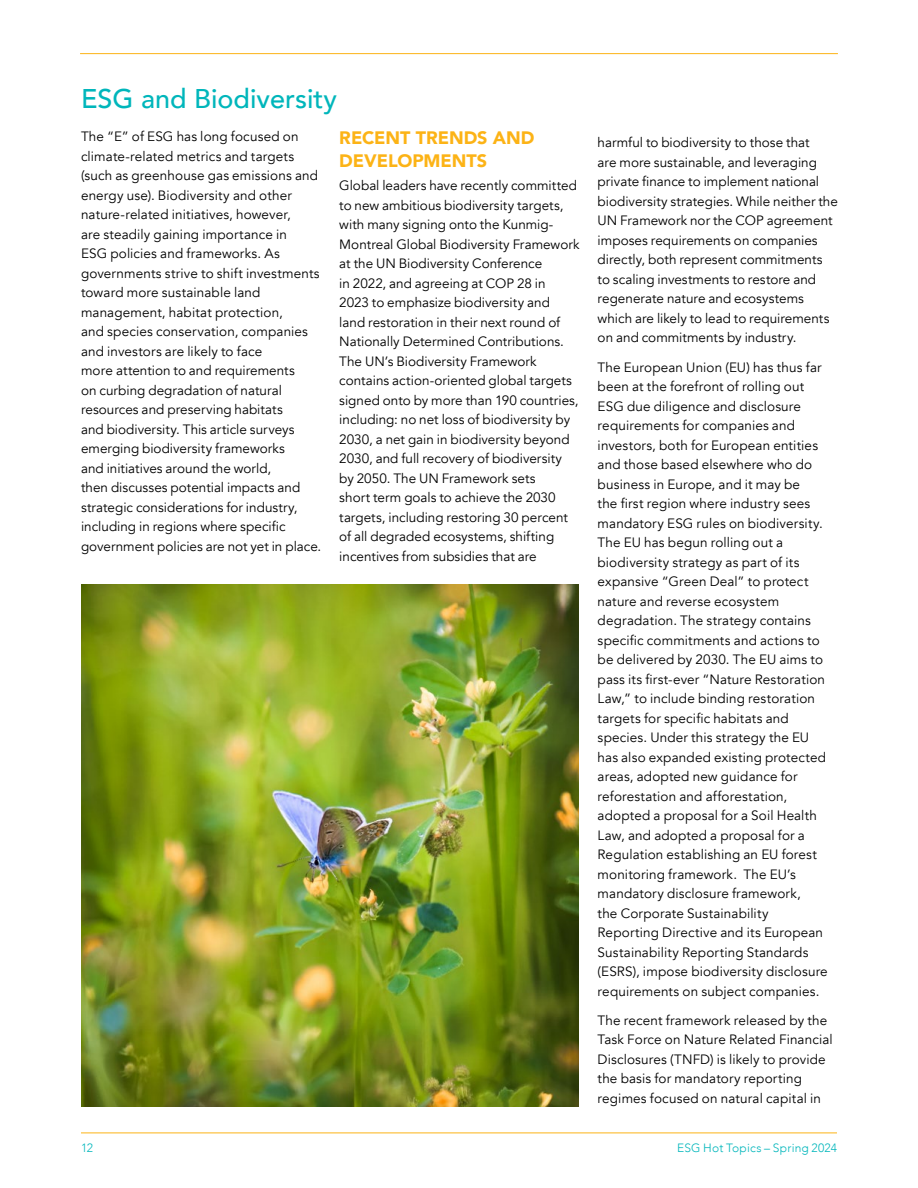
<style>
.page{position:relative;width:918px;height:1188px;background:#fff}
.page>*{position:absolute;margin:0;border:0;box-sizing:border-box;transform-origin:0 0}
.H1_-_Article_Title{font:500 27px "Avenir";color:#00b6bb}
.H2_-_Article_Head{font:900 18px/22.5px "Avenir";letter-spacing:-.005em;color:#fcb316}
.Body{font:13.5px/19.5px "Avenir";letter-spacing:.005em;color:#000}
.t1{font:300 12px "Avenir";letter-spacing:.015em;color:#00b6bb}
</style>
<div class="page">
<hr style="left:81px;top:1133px;width:756px;height:1px;background:#fcb316">
<hr style="left:80px;top:53px;width:758px;height:1px;background:#fcb316">
<img style="left:81px;top:584px;width:498px;height:523px">
<p class="H1_-_Article_Title" style="left:81px;top:75px;width:258px">ESG and Biodiversity</p>
<p class="Body" style="left:81px;top:127px;width:242px">The “E” of ESG has long focused on climate-related metrics and targets (such as greenhouse gas emissions and energy use). Biodiversity and other nature-related initiatives, however,<br>are steadily gaining importance in<br>ESG policies and frameworks. As governments strive to shift investments toward more sustainable land management, habitat protection,<br>and species conservation, companies and investors are likely to face<br>more attention to and requirements<br>on curbing degradation of natural resources and preserving habitats<br>and biodiversity. This article surveys emerging biodiversity frameworks<br>and initiatives around the world,<br>then discusses potential impacts and strategic considerations for industry, including in regions where specific government policies are not yet in place.</p>
<p class="H2_-_Article_Head" style="left:339px;top:126px;width:197px">RECENT TRENDS AND<br>DEVELOPMENTS</p>
<p class="Body" style="left:339px;top:176px;width:242px">Global leaders have recently committed to new ambitious biodiversity targets, with many signing onto the Kunmig-Montreal Global Biodiversity Framework at the UN Biodiversity Conference<br>in 2022, and agreeing at COP 28 in<br>2023 to emphasize biodiversity and<br>land restoration in their next round of Nationally Determined Contributions.<br>The UN’s Biodiversity Framework contains action-oriented global targets signed onto by more than 190 countries, including: no net loss of biodiversity by 2030, a net gain in biodiversity beyond 2030, and full recovery of biodiversity by 2050. The UN Framework sets<br>short term goals to achieve the 2030 targets, including restoring 30 percent of all degraded ecosystems, shifting incentives from subsidies that are</p>
<p class="Body" style="left:598px;top:133px;width:242px">harmful to biodiversity to those that<br>are more sustainable, and leveraging private finance to implement national biodiversity strategies. While neither the UN Framework nor the COP agreement imposes requirements on companies directly, both represent commitments to scaling investments to restore and regenerate nature and ecosystems which are likely to lead to requirements on and commitments by industry.</p>
<p class="Body" style="left:598px;top:357px;width:232px">The European Union (EU) has thus far been at the forefront of rolling out ESG due diligence and disclosure requirements for companies and investors, both for European entities and those based elsewhere who do business in Europe, and it may be<br>the first region where industry sees mandatory ESG rules on biodiversity.<br>The EU has begun rolling out a biodiversity strategy as part of its expansive “Green Deal” to protect nature and reverse ecosystem degradation. The strategy contains specific commitments and actions to be delivered by 2030. The EU aims to pass its first-ever “Nature Restoration Law,” to include binding restoration targets for specific habitats and species. Under this strategy the EU has also expanded existing protected areas, adopted new guidance for reforestation and afforestation, adopted a proposal for a Soil Health Law, and adopted a proposal for a Regulation establishing an EU forest monitoring framework. The EU’s mandatory disclosure framework,<br>the Corporate Sustainability Reporting Directive and its European Sustainability Reporting Standards (ESRS), impose biodiversity disclosure requirements on subject companies.</p>
<p class="Body" style="left:598px;top:1011px;width:237px">The recent framework released by the Task Force on Nature Related Financial Disclosures (TNFD) is likely to provide the basis for mandatory reporting regimes focused on natural capital in</p>
<p class="t1" style="left:81px;top:1141px;width:13px">12</p>
<p class="t1" style="left:677px;top:1141px;width:161px">ESG Hot Topics – Spring 2024</p>
</div>
